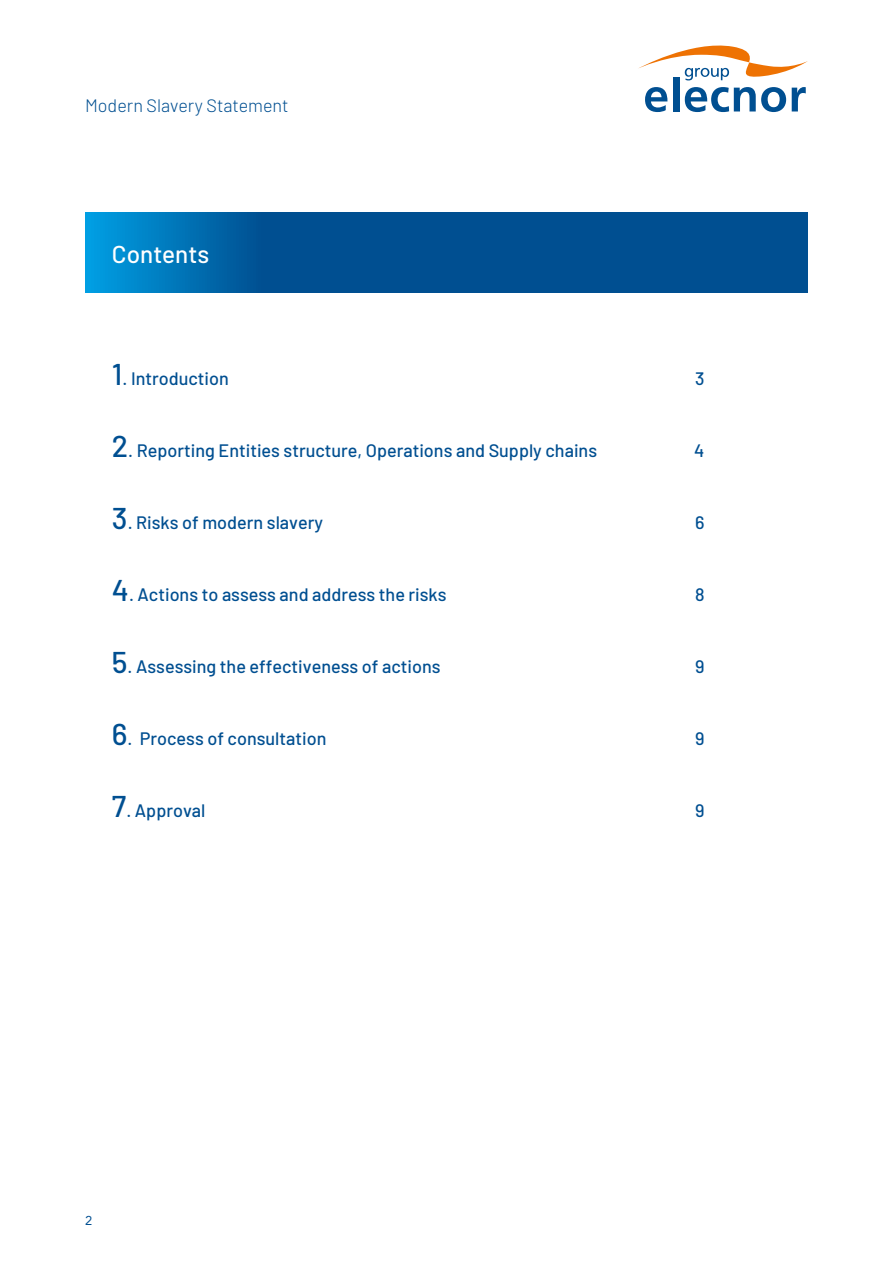
<style>
.page{position:relative;width:893px;height:1263px;background:#fff}
.page>*{position:absolute;margin:0;border:0;box-sizing:border-box;transform-origin:0 0}
.t1{font:500 24.3px "Barlow";color:#fff}
.t2{font:500 18px "Barlow";color:#004f91}
.t3{font:300 18px "Barlow";color:#004f91}
.t4{font:12.75px "Avenir LT Std";color:#004f91}
.s1{font-size:30px}
</style>
<div class="page">
<svg style="left:645px;top:87px;width:22px;height:25px"></svg>
<div style="left:673px;top:77px;width:6px;height:34px;background:#004f91"></div>
<svg style="left:685px;top:87px;width:101px;height:25px"></svg>
<svg style="left:792px;top:87px;width:14px;height:24px"></svg>
<svg style="left:638px;top:45px;width:170px;height:36px"></svg>
<svg style="left:85px;top:213px;width:723px;height:79px;background:#00599b"></svg>
<p class="t3" style="left:85px;top:92px;width:205px">Modern Slavery Statement</p>
<h1 class="t1" style="left:112px;top:237px;width:99px">Contents</h1>
<p class="t2" style="left:112px;top:365px;width:118px"><span class="s1">1</span>. Introduction</p>
<p class="t2" style="left:695px;top:365px;width:11px">3</p>
<p class="t2" style="left:112px;top:437px;width:487px"><span class="s1">2</span>. Reporting Entities structure, Operations and Supply chains</p>
<p class="t2" style="left:694px;top:437px;width:12px">4</p>
<p class="t2" style="left:112px;top:509px;width:212px"><span class="s1">3</span>. Risks of modern slavery</p>
<p class="t2" style="left:695px;top:509px;width:11px">6</p>
<p class="t2" style="left:112px;top:581px;width:336px"><span class="s1">4</span>. Actions to assess and address the risks</p>
<p class="t2" style="left:695px;top:581px;width:11px">8</p>
<p class="t2" style="left:112px;top:653px;width:330px"><span class="s1">5</span>. Assessing the effectiveness of actions</p>
<p class="t2" style="left:695px;top:653px;width:11px">9</p>
<p class="t2" style="left:112px;top:725px;width:216px"><span class="s1">6</span>. Process of consultation</p>
<p class="t2" style="left:695px;top:725px;width:11px">9</p>
<p class="t2" style="left:112px;top:797px;width:95px"><span class="s1">7</span>. Approval</p>
<p class="t2" style="left:695px;top:797px;width:11px">9</p>
<p class="t4" style="left:85px;top:1213px;width:9px">2</p>
</div>
